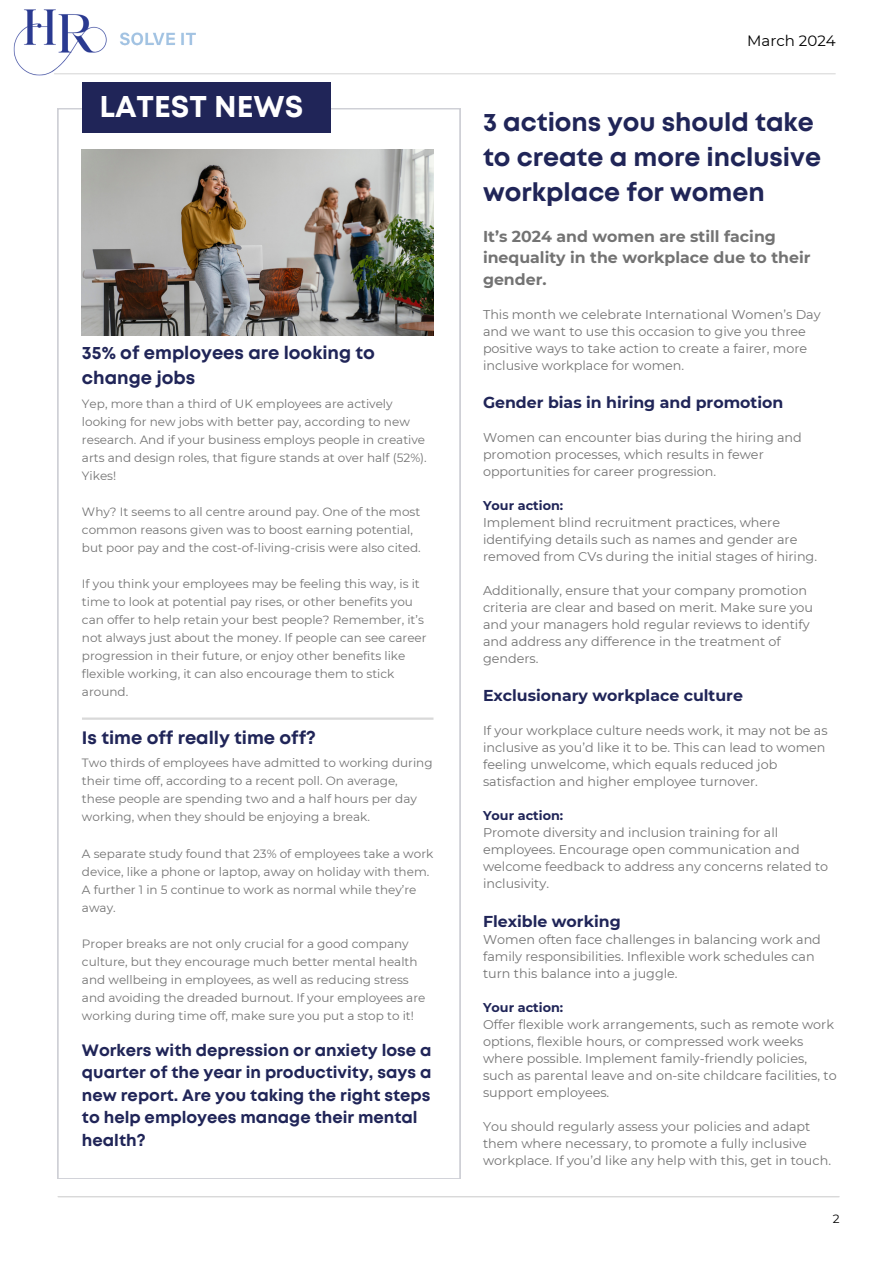
<style>
.page{position:relative;width:893px;height:1264px;background:#fff}
.page>*{position:absolute;margin:0;border:0;box-sizing:border-box;transform-origin:0 0}
.t1{font:700 30px "Mont";color:#fff}
.t2{font:700 25.5px/34.8px "Mont";color:#202558}
.t3{font:700 18px/24.8px "Mont";color:#202558}
.t4{font:700 16.5px/22.5px "Mont";color:#202558}
.t5{font:700 15.75px "Montserrat";color:#202558}
.t6{font:700 15.75px/21.3px "Montserrat";color:#737373}
.t7{font:15px "Montserrat";color:#000}
.t8{font:12.75px/17px "Montserrat";color:#737373}
.t9{font:700 12.75px "Montserrat";color:#202558}
.t10{font:12px/18px "Montserrat";color:#737373}
.t11{font:12px "Montserrat";color:#000}
</style>
<div class="page">
<hr style="left:54px;top:73px;width:781px;height:1px;background:#d9d9d9">
<svg style="left:58px;top:108px;width:402px;height:1070px"></svg>
<hr style="left:58px;top:1196px;width:780px;height:1px;background:#d9d9d9">
<div style="left:82px;top:82px;width:248px;height:51px;background:#202558"></div>
<hr style="left:82px;top:717px;width:351px;height:2px;background:#d9d9d9">
<img style="left:82px;top:150px;width:351px;height:185px">
<img style="left:13px;top:9px;width:204px;height:67px">
<h3 class="t1" style="left:99px;top:95px;width:205px">LATEST NEWS</h3>
<p class="t3" style="left:82px;top:342px;width:294px">35% of employees are looking to change jobs</p>
<h1 class="t10" style="left:82px;top:395px;width:346px">Yep, more than a third of UK employees are actively looking for new jobs with better pay, according to new research. And if your business employs people in creative arts and design roles, that figure stands at over half (52%).<br>Yikes!</h1>
<p class="t10" style="left:82px;top:503px;width:340px">Why? It seems to all centre around pay. One of the most common reasons given was to boost earning potential, but poor pay and the cost-of-living-crisis were also cited.</p>
<h3 class="t10" style="left:82px;top:575px;width:346px">If you think your employees may be feeling this way, is it time to look at potential pay rises, or other benefits you can offer to help retain your best people? Remember, it’s not always just about the money. If people can see career progression in their future, or enjoy other benefits like flexible working, it can also encourage them to stick around.</h3>
<p class="t3" style="left:82px;top:726px;width:235px">Is time off really time off?</p>
<p class="t10" style="left:82px;top:754px;width:352px">Two thirds of employees have admitted to working during their time off, according to a recent poll. On average, these people are spending two and a half hours per day working, when they should be enjoying a break.</p>
<p class="t10" style="left:82px;top:844px;width:353px">A separate study found that 23% of employees take a work device, like a phone or laptop, away on holiday with them.<br>A further 1 in 5 continue to work as normal while they’re away.</p>
<p class="t10" style="left:82px;top:934px;width:345px">Proper breaks are not only crucial for a good company culture, but they encourage much better mental health and wellbeing in employees, as well as reducing stress and avoiding the dreaded burnout. If your employees are working during time off, make sure you put a stop to it!</p>
<p class="t4" style="left:82px;top:1040px;width:351px">Workers with depression or anxiety lose a quarter of the year in productivity, says a new report. Are you taking the right steps to help employees manage their mental health?</p>
<p class="t7" style="left:747px;top:32px;width:90px">March 2024</p>
<p class="t2" style="left:483px;top:106px;width:339px">3 actions you should take to create a more inclusive workplace for women</p>
<p class="t6" style="left:483px;top:226px;width:329px">It’s 2024 and women are still facing inequality in the workplace due to their gender.</p>
<p class="t8" style="left:483px;top:305px;width:339px">This month we celebrate International Women’s Day and we want to use this occasion to give you three positive ways to take action to create a fairer, more inclusive workplace for women.</p>
<p class="t5" style="left:483px;top:393px;width:302px">Gender bias in hiring and promotion</p>
<h3 class="t8" style="left:483px;top:429px;width:320px">Women can encounter bias during the hiring and promotion processes, which results in fewer opportunities for career progression.</h3>
<h2 class="t9" style="left:483px;top:497px;width:82px">Your action:</h2>
<h4 class="t8" style="left:483px;top:514px;width:335px">Implement blind recruitment practices, where identifying details such as names and gender are removed from CVs during the initial stages of hiring.</h4>
<p class="t8" style="left:483px;top:582px;width:332px">Additionally, ensure that your company promotion criteria are clear and based on merit. Make sure you and your managers hold regular reviews to identify and address any difference in the treatment of genders.</p>
<h4 class="t5" style="left:483px;top:686px;width:261px">Exclusionary workplace culture</h4>
<p class="t8" style="left:483px;top:722px;width:346px">If your workplace culture needs work, it may not be as inclusive as you’d like it to be. This can lead to women feeling unwelcome, which equals reduced job satisfaction and higher employee turnover.</p>
<p class="t9" style="left:483px;top:808px;width:82px">Your action:</p>
<p class="t8" style="left:483px;top:824px;width:346px">Promote diversity and inclusion training for all employees. Encourage open communication and welcome feedback to address any concerns related to inclusivity.</p>
<p class="t5" style="left:483px;top:911px;width:139px">Flexible working</p>
<h4 class="t8" style="left:483px;top:930px;width:339px">Women often face challenges in balancing work and family responsibilities. Inflexible work schedules can turn this balance into a juggle.</h4>
<p class="t9" style="left:483px;top:999px;width:82px">Your action:</p>
<p class="t8" style="left:483px;top:1015px;width:355px">Offer flexible work arrangements, such as remote work options, flexible hours, or compressed work weeks where possible. Implement family-friendly policies, such as parental leave and on-site childcare facilities, to support employees.</p>
<p class="t8" style="left:483px;top:1117px;width:349px">You should regularly assess your policies and adapt them where necessary, to promote a fully inclusive workplace. If you’d like any help with this, get in touch.</p>
<p class="t11" style="left:832px;top:1211px;width:8px">2</p>
</div>
